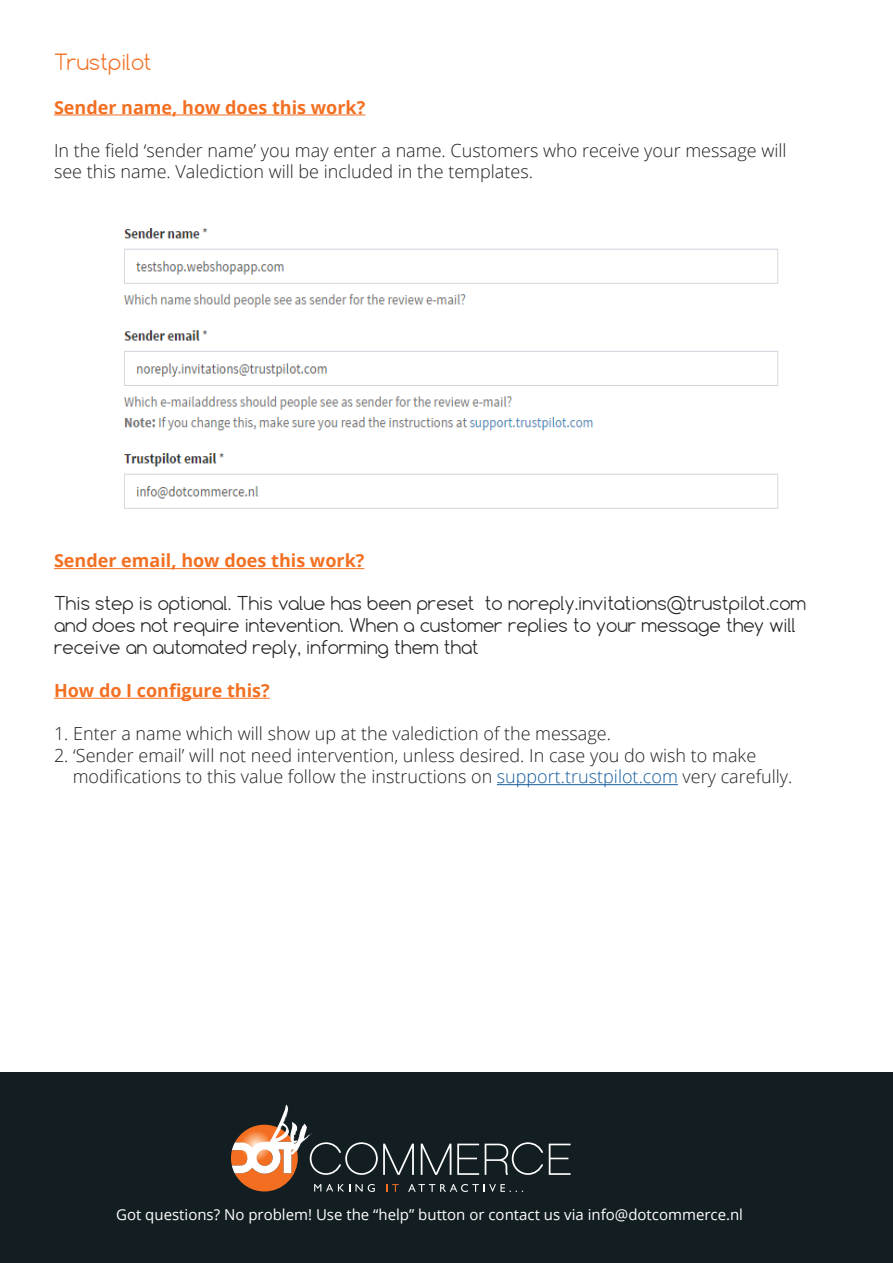
<style>
.page{position:relative;width:893px;height:1263px;background:#fff}
.page>*{position:absolute;margin:0;border:0;box-sizing:border-box;transform-origin:0 0}
.t1{font:51.45px "Art Brewery";color:#fff}
.t2{font:300 21px "Comfortaa";color:#f36f21}
.t3{font:300 18px/21.6px "Open Sans";color:#231f20}
.t4{font:300 18px/21.6px "Comfortaa";color:#231f20}
.t5{font:700 18px "Open Sans";color:#f36f21}
.t6{font:15px "Open Sans";color:#fff}
.s1{color:#175d9e}
</style>
<div class="page">
<div style="left:0;top:1072px;width:893px;height:191px;background:#131e22"></div>
<hr style="left:54px;top:115px;width:311px;height:1px;background:#f36f21">
<hr style="left:54px;top:568px;width:310px;height:1px;background:#f36f21">
<hr style="left:54px;top:698px;width:216px;height:1px;background:#f36f21">
<hr style="left:497px;top:784px;width:181px;height:1px;background:#175d9e">
<img style="left:124px;top:228px;width:654px;height:281px">
<svg style="left:314px;top:1184px;width:61px;height:7px"></svg>
<svg style="left:387px;top:1184px;width:12px;height:7px"></svg>
<svg style="left:408px;top:1184px;width:115px;height:7px"></svg>
<svg style="left:310px;top:1142px;width:104px;height:33px"></svg>
<svg style="left:421px;top:1143px;width:30px;height:32px"></svg>
<svg style="left:457px;top:1143px;width:22px;height:32px"></svg>
<svg style="left:485px;top:1142px;width:58px;height:33px"></svg>
<svg style="left:549px;top:1143px;width:22px;height:32px"></svg>
<svg style="left:231px;top:1125px;width:67px;height:66px"></svg>
<p class="t2" style="left:54px;top:49px;width:99px">Trustpilot</p>
<p class="t5" style="left:54px;top:94px;width:313px">Sender name, how does this work?</p>
<p class="t3" style="left:54px;top:139px;width:734px">In the field ‘sender name’ you may enter a name. Customers who receive your message will</p>
<p class="t3" style="left:54px;top:161px;width:481px">see this name. Valediction will be included in the templates.</p>
<p class="t5" style="left:54px;top:548px;width:312px">Sender email, how does this work?</p>
<p class="t4" style="left:54px;top:593px;width:754px">This step is optional. This value has been preset to noreply.invitations@trustpilot.com and does not require intevention. When a customer replies to your message they will</p>
<p class="t4" style="left:54px;top:636px;width:426px">receive an automated reply, informing them that</p>
<p class="t5" style="left:54px;top:678px;width:217px">How do I configure this?</p>
<p class="t3" style="left:54px;top:722px;width:558px">1. Enter a name which will show up at the valediction of the message.</p>
<p class="t3" style="left:73px;top:744px;width:721px;text-indent:-19px">2. ‘Sender email’ will not need intervention, unless desired. In case you do wish to make modifications to this value follow the instructions on <span class="s1">support.trustpilot.com</span> very carefully.</p>
<p class="t1" style="left:274px;top:1104px;width:37px">by</p>
<p class="t6" style="left:116px;top:1204px;width:628px">Got questions? No problem! Use the “help” button or contact us via info@dotcommerce.nl</p>
</div>
